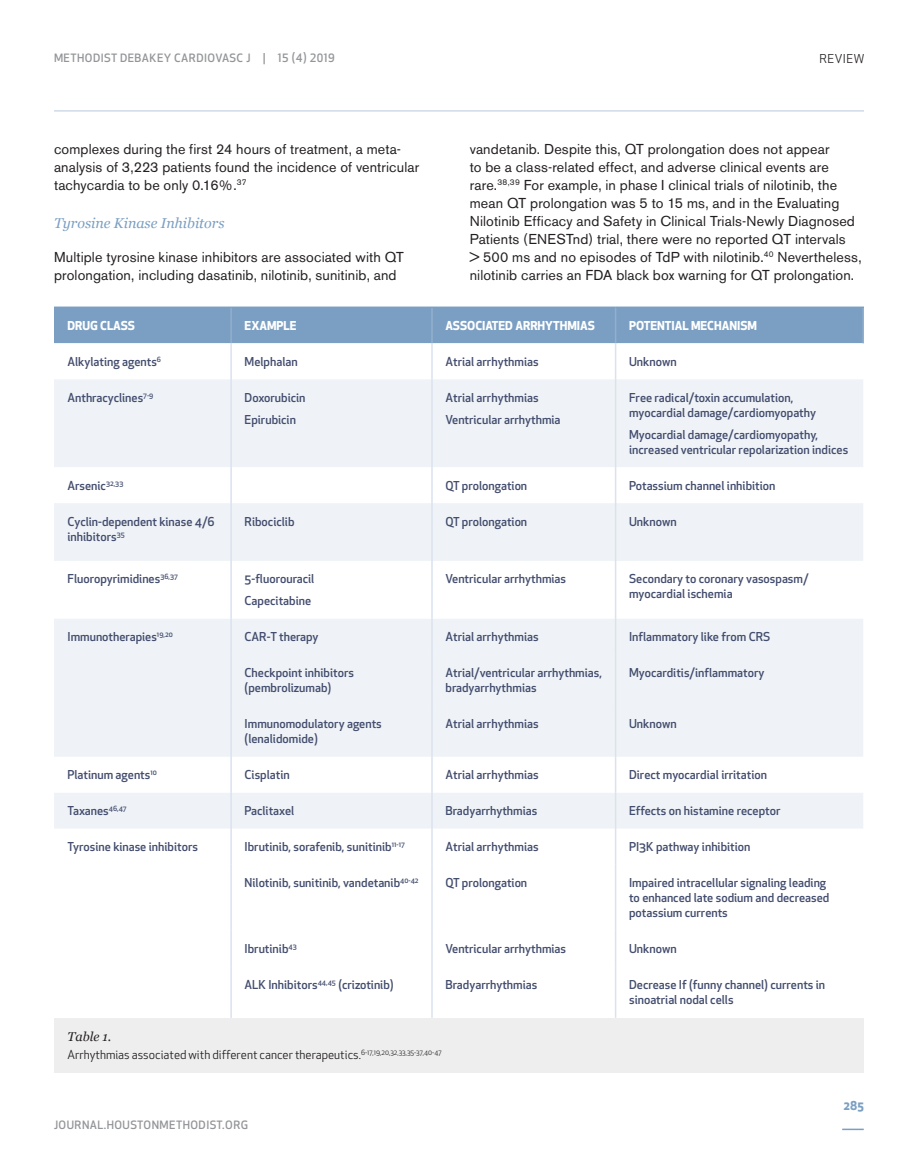
<style>
.page{position:relative;width:918px;height:1175px;background:#fff}
.page>*{position:absolute;margin:0;border:0;box-sizing:border-box;transform-origin:0 0}
.t1{font:14.25px/18px "Akzidenz Grotesk BE";letter-spacing:.01em;color:#231f20}
.t2{font:italic 14.25px "Georgia";color:#7b9fc3}
.t3{font:italic 12.75px "Georgia";color:#231f20}
.t4{font:500 12px/15px "Apex New";color:#434d6e}
.t5{font:12px "Apex New";color:#231f20}
.t6{font:700 12px "Apex New";color:#fff}
.t7{font:700 12px "Apex New";color:#7b9fc3}
.t8{font:500 11.25px "Apex New";letter-spacing:.04em;color:#939598}
</style>
<div class="page">
<hr style="left:842px;top:1128px;width:22px;height:2px;background:#7b9fc3">
<hr style="left:54px;top:110px;width:810px;height:1px;background:#b8c8de">
<div style="left:54px;top:308px;width:808px;height:35px;background:#7b9fc3"></div>
<svg style="left:54px;top:379px;width:809px;height:449px;fill:#eff3f7"></svg>
<hr style="left:230px;top:308px;width:2px;height:35px;background:#93afcd">
<hr style="left:431px;top:308px;width:2px;height:35px;background:#93afcd">
<hr style="left:615px;top:308px;width:1px;height:35px;background:#93afcd">
<hr style="left:230px;top:343px;width:2px;height:36px;background:#dae2ee">
<hr style="left:431px;top:343px;width:2px;height:36px;background:#dae2ee">
<hr style="left:615px;top:343px;width:1px;height:36px;background:#dae2ee">
<hr style="left:230px;top:379px;width:2px;height:88px;background:#dae2ee">
<hr style="left:431px;top:379px;width:2px;height:88px;background:#dae2ee">
<hr style="left:615px;top:379px;width:1px;height:88px;background:#dae2ee">
<hr style="left:230px;top:467px;width:2px;height:36px;background:#dae2ee">
<hr style="left:431px;top:467px;width:2px;height:36px;background:#dae2ee">
<hr style="left:615px;top:467px;width:1px;height:36px;background:#dae2ee">
<hr style="left:230px;top:503px;width:2px;height:58px;background:#dae2ee">
<hr style="left:431px;top:503px;width:2px;height:58px;background:#dae2ee">
<hr style="left:615px;top:503px;width:1px;height:58px;background:#dae2ee">
<hr style="left:230px;top:561px;width:2px;height:57px;background:#dae2ee">
<hr style="left:431px;top:561px;width:2px;height:57px;background:#dae2ee">
<hr style="left:615px;top:561px;width:1px;height:57px;background:#dae2ee">
<hr style="left:230px;top:618px;width:2px;height:36px;background:#dae2ee">
<hr style="left:431px;top:618px;width:2px;height:36px;background:#dae2ee">
<hr style="left:615px;top:618px;width:1px;height:36px;background:#dae2ee">
<hr style="left:230px;top:654px;width:2px;height:51px;background:#dae2ee">
<hr style="left:431px;top:654px;width:2px;height:51px;background:#dae2ee">
<hr style="left:615px;top:654px;width:1px;height:51px;background:#dae2ee">
<hr style="left:230px;top:705px;width:2px;height:51px;background:#dae2ee">
<hr style="left:431px;top:705px;width:2px;height:51px;background:#dae2ee">
<hr style="left:615px;top:705px;width:1px;height:51px;background:#dae2ee">
<hr style="left:230px;top:756px;width:2px;height:36px;background:#dae2ee">
<hr style="left:431px;top:756px;width:2px;height:36px;background:#dae2ee">
<hr style="left:615px;top:756px;width:1px;height:36px;background:#dae2ee">
<hr style="left:230px;top:792px;width:2px;height:36px;background:#dae2ee">
<hr style="left:431px;top:792px;width:2px;height:36px;background:#dae2ee">
<hr style="left:615px;top:792px;width:1px;height:36px;background:#dae2ee">
<hr style="left:230px;top:828px;width:2px;height:36px;background:#dae2ee">
<hr style="left:431px;top:828px;width:2px;height:36px;background:#dae2ee">
<hr style="left:615px;top:828px;width:1px;height:36px;background:#dae2ee">
<hr style="left:230px;top:864px;width:2px;height:66px;background:#dae2ee">
<hr style="left:431px;top:864px;width:2px;height:66px;background:#dae2ee">
<hr style="left:615px;top:864px;width:1px;height:66px;background:#dae2ee">
<hr style="left:230px;top:930px;width:2px;height:36px;background:#dae2ee">
<hr style="left:431px;top:930px;width:2px;height:36px;background:#dae2ee">
<hr style="left:615px;top:930px;width:1px;height:36px;background:#dae2ee">
<hr style="left:230px;top:966px;width:2px;height:51px;background:#dae2ee">
<hr style="left:431px;top:966px;width:2px;height:51px;background:#dae2ee">
<hr style="left:615px;top:966px;width:1px;height:51px;background:#dae2ee">
<hr style="left:54px;top:306px;width:177px;height:2px;background:#7b9fc3">
<hr style="left:231px;top:306px;width:201px;height:2px;background:#7b9fc3">
<hr style="left:432px;top:306px;width:184px;height:2px;background:#7b9fc3">
<hr style="left:616px;top:306px;width:248px;height:2px;background:#7b9fc3">
<hr style="left:862px;top:308px;width:2px;height:35px;background:#93afcd">
<div style="left:54px;top:1017px;width:810px;height:55px;background:#eeeeef"></div>
<p class="t8" style="left:54px;top:51px;width:282px">METHODIST DEBAKEY CARDIOVASC J | 15 (4) 2019</p>
<p class="t5" style="left:819px;top:51px;width:46px">REVIEW</p>
<p class="t1" style="left:54px;top:140px;width:367px">complexes during the first 24 hours of treatment, a meta&shy;analysis of 3,223 patients found the incidence of ventricular tachycardia to be only 0.16%.<sup>37</sup></p>
<p class="t2" style="left:54px;top:214px;width:172px">Tyrosine Kinase Inhibitors</p>
<p class="t1" style="left:54px;top:248px;width:351px">Multiple tyrosine kinase inhibitors are associated with QT prolongation, including dasatinib, nilotinib, sunitinib, and</p>
<p class="t1" style="left:470px;top:140px;width:393px">vandetanib. Despite this, QT prolongation does not appear<br>to be a class-related effect, and adverse clinical events are rare.<sup>38,39</sup> For example, in phase I clinical trials of nilotinib, the mean QT prolongation was 5 to 15 ms, and in the Evaluating Nilotinib Efficacy and Safety in Clinical Trials-Newly Diagnosed Patients (ENESTnd) trial, there were no reported QT intervals<br>&gt; 500 ms and no episodes of TdP with nilotinib.<sup>40</sup> Nevertheless, nilotinib carries an FDA black box warning for QT prolongation.</p>
<p class="t6" style="left:68px;top:317px;width:69px">DRUG CLASS</p>
<p class="t6" style="left:245px;top:317px;width:53px">EXAMPLE</p>
<p class="t6" style="left:446px;top:317px;width:151px">ASSOCIATED ARRHYTHMIAS</p>
<p class="t6" style="left:629px;top:317px;width:129px">POTENTIAL MECHANISM</p>
<p class="t4" style="left:68px;top:354px;width:95px">Alkylating agents<sup>6</sup></p>
<p class="t4" style="left:245px;top:354px;width:55px">Melphalan</p>
<p class="t4" style="left:446px;top:354px;width:95px">Atrial arrhythmias</p>
<p class="t4" style="left:629px;top:354px;width:49px">Unknown</p>
<p class="t4" style="left:68px;top:390px;width:87px">Anthracyclines<sup>7-9</sup></p>
<p class="t4" style="left:245px;top:386px;width:62px;line-height:21.8px">Doxorubicin<br>Epirubicin</p>
<p class="t4" style="left:446px;top:386px;width:117px;line-height:21.8px">Atrial arrhythmias<br>Ventricular arrhythmia</p>
<p class="t4" style="left:629px;top:390px;width:189px">Free radical/toxin accumulation, myocardial damage/cardiomyopathy</p>
<p class="t4" style="left:629px;top:426px;width:221px">Myocardial damage/cardiomyopathy, increased ventricular repolarization indices</p>
<p class="t4" style="left:68px;top:477px;width:57px">Arsenic<sup>32,33</sup></p>
<p class="t4" style="left:446px;top:477px;width:83px">QT prolongation</p>
<p class="t4" style="left:629px;top:477px;width:148px">Potassium channel inhibition</p>
<p class="t4" style="left:68px;top:513px;width:149px">Cyclin-dependent kinase 4/6 inhibitors<sup>35</sup></p>
<p class="t4" style="left:245px;top:513px;width:51px">Ribociclib</p>
<p class="t4" style="left:446px;top:513px;width:83px">QT prolongation</p>
<p class="t4" style="left:629px;top:513px;width:49px">Unknown</p>
<p class="t4" style="left:68px;top:571px;width:112px">Fluoropyrimidines<sup>36,37</sup></p>
<p class="t4" style="left:245px;top:568px;width:71px;line-height:21.8px">5-fluorouracil<br>Capecitabine</p>
<p class="t4" style="left:446px;top:571px;width:122px">Ventricular arrhythmias</p>
<p class="t4" style="left:629px;top:571px;width:181px">Secondary to coronary vasospasm/ myocardial ischemia</p>
<p class="t4" style="left:68px;top:629px;width:107px">Immunotherapies<sup>19,20</sup></p>
<p class="t4" style="left:245px;top:629px;width:75px">CAR-T therapy</p>
<p class="t4" style="left:446px;top:629px;width:95px">Atrial arrhythmias</p>
<p class="t4" style="left:629px;top:629px;width:143px">Inflammatory like from CRS</p>
<p class="t4" style="left:245px;top:665px;width:111px">Checkpoint inhibitors (pembrolizumab)</p>
<p class="t4" style="left:446px;top:665px;width:158px">Atrial/ventricular arrhythmias, bradyarrhythmias</p>
<p class="t4" style="left:629px;top:665px;width:137px">Myocarditis/inflammatory</p>
<p class="t4" style="left:245px;top:716px;width:139px">Immunomodulatory agents (lenalidomide)</p>
<p class="t4" style="left:446px;top:716px;width:95px">Atrial arrhythmias</p>
<p class="t4" style="left:629px;top:716px;width:49px">Unknown</p>
<p class="t4" style="left:68px;top:767px;width:91px">Platinum agents<sup>10</sup></p>
<p class="t4" style="left:245px;top:767px;width:47px">Cisplatin</p>
<p class="t4" style="left:446px;top:767px;width:95px">Atrial arrhythmias</p>
<p class="t4" style="left:629px;top:767px;width:139px">Direct myocardial irritation</p>
<p class="t4" style="left:68px;top:803px;width:61px">Taxanes<sup>46,47</sup></p>
<p class="t4" style="left:245px;top:803px;width:51px">Paclitaxel</p>
<p class="t4" style="left:446px;top:803px;width:93px">Bradyarrhythmias</p>
<p class="t4" style="left:629px;top:803px;width:153px">Effects on histamine receptor</p>
<p class="t4" style="left:68px;top:839px;width:132px">Tyrosine kinase inhibitors</p>
<p class="t4" style="left:245px;top:839px;width:162px">Ibrutinib, sorafenib, sunitinib<sup>11-17</sup></p>
<p class="t4" style="left:446px;top:839px;width:95px">Atrial arrhythmias</p>
<p class="t4" style="left:629px;top:839px;width:123px">PI3K pathway inhibition</p>
<p class="t4" style="left:245px;top:875px;width:175px">Nilotinib, sunitinib, vandetanib<sup>40-42</sup></p>
<p class="t4" style="left:446px;top:875px;width:83px">QT prolongation</p>
<p class="t4" style="left:629px;top:875px;width:202px">Impaired intracellular signaling leading to enhanced late sodium and decreased potassium currents</p>
<p class="t4" style="left:245px;top:941px;width:54px">Ibrutinib<sup>43</sup></p>
<p class="t4" style="left:446px;top:941px;width:122px">Ventricular arrhythmias</p>
<p class="t4" style="left:629px;top:941px;width:49px">Unknown</p>
<p class="t4" style="left:245px;top:977px;width:151px">ALK Inhibitors<sup>44,45</sup> (crizotinib)</p>
<p class="t4" style="left:446px;top:977px;width:93px">Bradyarrhythmias</p>
<p class="t4" style="left:629px;top:977px;width:198px">Decrease If (funny channel) currents in sinoatrial nodal cells</p>
<p class="t3" style="left:68px;top:1028px;width:45px">Table 1.</p>
<p class="t5" style="left:68px;top:1047px;width:375px">Arrhythmias associated with different cancer therapeutics.<sup>6-17,19,20,32,33,35-37,40-47</sup></p>
<p class="t8" style="left:54px;top:1117px;width:196px">JOURNAL.HOUSTONMETHODIST.ORG</p>
<p class="t7" style="left:844px;top:1097px;width:22px">285</p>
</div>
